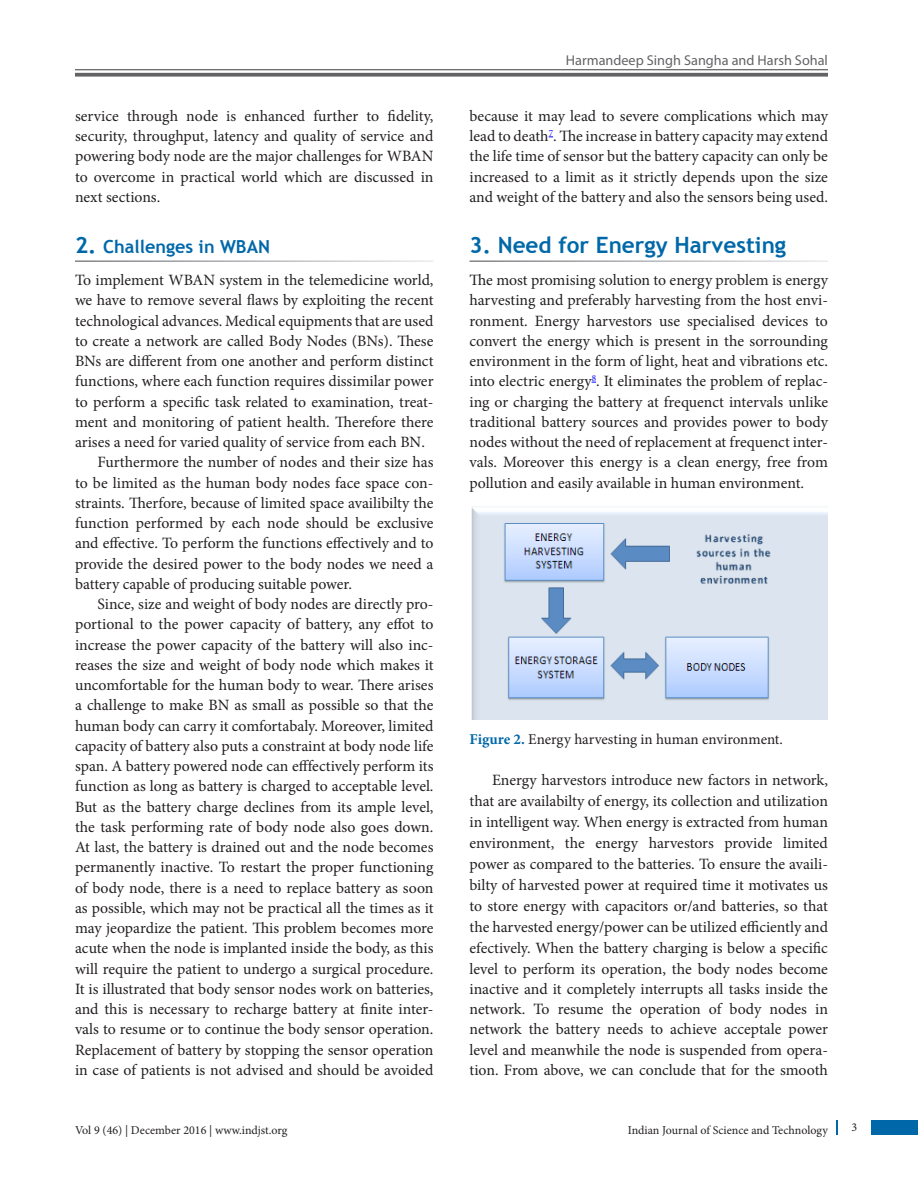
<style>
.page{position:relative;width:918px;height:1188px;background:#fff}
.page>*{position:absolute;margin:0;border:0;box-sizing:border-box;transform-origin:0 0}
.t1{font:700 22.5px "Trebuchet MS";color:#0068a9}
.t2{font:700 18px "Trebuchet MS";color:#0068a9}
.Text_Ind{font:15.75px/20.2px "Minion Pro";color:#231f20;text-align:justify}
.Text{font:15.75px/20.2px "Minion Pro";color:#231f20;text-align:justify}
.Fig_cap{font:15px "Minion Pro";letter-spacing:-.005em;color:#231f20}
.t3{font:14.25px "Myriad Pro";color:#636366}
.Text-2{font:12px "Minion Pro";color:#231f20}
.s1{font-size:22.5px}
.s2{font-weight:700;color:#0068a9}
</style>
<div class="page">
<div style="left:872px;top:1120px;width:46px;height:15px;background:#0068a9"></div>
<svg style="left:836px;top:1120px;width:1px;height:15px"></svg>
<hr style="left:75px;top:69px;width:753px;height:1px;background:#636366">
<svg style="left:75px;top:73px;width:753px;height:4px;background:#737375"></svg>
<img style="left:471px;top:507px;width:357px;height:212px">
<p class="Text_Ind" style="left:75px;top:106px;width:360px">service through node is enhanced further to fidelity, security, throughput, latency and quality of service and powering body node are the major challenges for WBAN to overcome in practical world which are discussed in next sections.</p>
<h1 class="t2" style="left:75px;top:235px;width:197px"><span class="s1">2.</span> Challenges in WBAN</h1>
<p class="Text" style="left:75px;top:270px;width:360px">To implement WBAN system in the telemedicine world, we have to remove several flaws by exploiting the recent technological advances. Medical equipments that are used to create a network are called Body Nodes (BNs). These BNs are different from one another and perform distinct functions, where each function requires dissimilar power to perform a specific task related to examination, treat&shy;ment and monitoring of patient health. Therefore there arises a need for varied quality of service from each BN.</p>
<p class="Text_Ind" style="left:75px;top:452px;width:360px;text-indent:22px">Furthermore the number of nodes and their size has to be limited as the human body nodes face space con&shy;straints. Therfore, because of limited space availibilty the function performed by each node should be exclusive and effective. To perform the functions effectively and to provide the desired power to the body nodes we need a battery capable of producing suitable power.</p>
<p class="Text_Ind" style="left:75px;top:594px;width:360px;text-indent:22px">Since, size and weight of body nodes are directly pro&shy;portional to the power capacity of battery, any effot to increase the power capacity of the battery will also inc&shy;reases the size and weight of body node which makes it uncomfortable for the human body to wear. There arises a challenge to make BN as small as possible so that the human body can carry it comfortabaly. Moreover, limited capacity of battery also puts a constraint at body node life span. A battery powered node can efffectively perform its function as long as battery is charged to acceptable level.<br>But as the battery charge declines from its ample level, the task performing rate of body node also goes down.<br>At last, the battery is drained out and the node becomes permanently inactive. To restart the proper functioning of body node, there is a need to replace battery as soon as possible, which may not be practical all the times as it may jeopardize the patient. This problem becomes more acute when the node is implanted inside the body, as this will require the patient to undergo a surgical procedure.<br>It is illustrated that body sensor nodes work on batteries, and this is necessary to recharge battery at finite inter&shy;vals to resume or to continue the body sensor operation.<br>Replacement of battery by stopping the sensor operation in case of patients is not advised and should be avoided</p>
<p class="t3" style="left:566px;top:51px;width:264px">Harmandeep Singh Sangha and Harsh Sohal</p>
<p class="Text_Ind" style="left:470px;top:106px;width:360px">because it may lead to severe complications which may lead to death<sup>7</sup>. The increase in battery capacity may extend the life time of sensor but the battery capacity can only be increased to a limit as it strictly depends upon the size and weight of the battery and also the sensors being used.</p>
<h1 class="t1" style="left:470px;top:231px;width:318px">3. Need for Energy Harvesting</h1>
<p class="Text" style="left:470px;top:270px;width:360px">The most promising solution to energy problem is energy harvesting and preferably harvesting from the host envi&shy;ronment. Energy harvestors use specialised devices to convert the energy which is present in the sorrounding environment in the form of light, heat and vibrations etc. into electric energy<sup>8</sup>. It eliminates the problem of replac&shy;ing or charging the battery at frequenct intervals unlike traditional battery sources and provides power to body nodes without the need of replacement at frequenct inter&shy;vals. Moreover this energy is a clean energy, free from pollution and easily available in human environment.</p>
<p class="Fig_cap" style="left:470px;top:729px;width:315px"><span class="s2">Figure 2.</span> Energy harvesting in human environment.</p>
<p class="Text_Ind" style="left:470px;top:769px;width:360px;line-height:20.7px;text-indent:22px">Energy harvestors introduce new factors in network, that are availabilty of energy, its collection and utilization in intelligent way. When energy is extracted from human environment, the energy harvestors provide limited power as compared to the batteries. To ensure the availi&shy;bilty of harvested power at required time it motivates us to store energy with capacitors or/and batteries, so that the harvested energy/power can be utilized efficiently and efectively. When the battery charging is below a specific level to perform its operation, the body nodes become inactive and it completely interrupts all tasks inside the network. To resume the operation of body nodes in network the battery needs to achieve acceptale power level and meanwhile the node is suspended from opera&shy;tion. From above, we can conclude that for the smooth</p>
<p class="Text-2" style="left:75px;top:1123px;width:214px">Vol 9 (46) | December 2016 | www.indjst.org</p>
<p class="Text-2" style="left:851px;top:1119px;width:7px">3</p>
<p class="Text-2" style="left:628px;top:1123px;width:202px">Indian Journal of Science and Technology</p>
</div>
